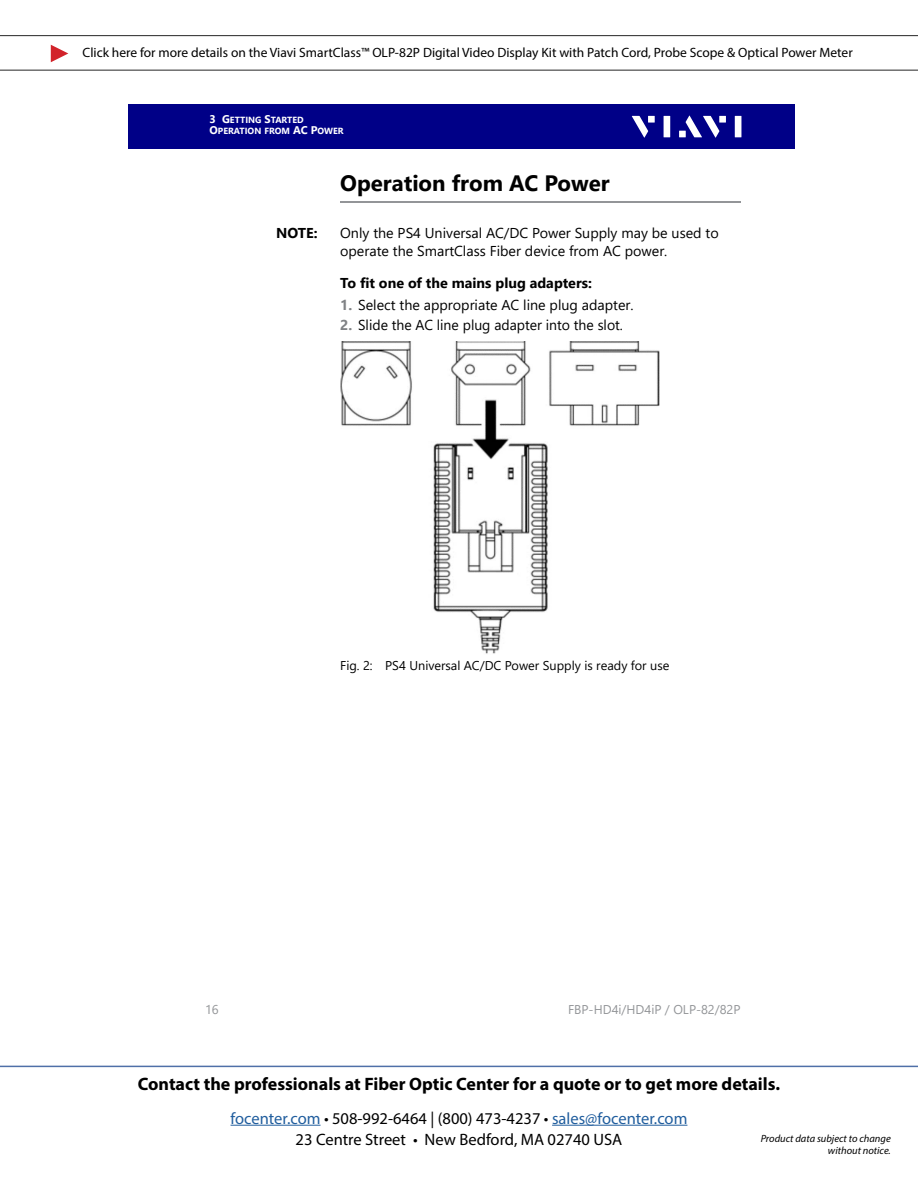
<style>
.page{position:relative;width:918px;height:1188px;background:#fff}
.page>*{position:absolute;margin:0;border:0;box-sizing:border-box;transform-origin:0 0}
.t1{font:700 22.2px "Segoe UI";color:#000}
.t2{font:700 18px "Myriad Pro";color:#000}
.t3{font:16.5px "Myriad Pro";color:#215e9e}
.t4{font:16.5px "Myriad Pro";color:#000}
.t5{font:14.25px/17.4px "Segoe UI";color:#000}
.t6{font:700 14.25px "Segoe UI";color:#000}
.t7{font:13.5px "Myriad Pro";color:#000}
.t8{font:12.75px "Segoe UI";color:#000}
.t9{font:12.75px "Segoe UI";color:#939598}
.t10{font:italic 10.5px/12.6px "Myriad Pro";color:#000;text-align:right}
.t11{font:700 8.85px/11.2px "Segoe UI";color:#fff}
.s1{font-size:11.1px}
.s2{font-weight:700;color:#808285}
.s3{color:#000}
</style>
<div class="page">
<hr style="left:231px;top:1125px;width:90px;height:1px;background:#215e9e">
<hr style="left:552px;top:1125px;width:135px;height:1px;background:#215e9e">
<hr style="left:0;top:1066px;width:918px;height:1px;background:#4f70a8">
<hr style="left:0;top:70px;width:918px;height:1px;background:#262626">
<svg style="left:51px;top:45px;width:17px;height:17px"></svg>
<hr style="left:0;top:35px;width:918px;height:1px;background:#262626">
<div style="left:129px;top:104px;width:666px;height:45px;background:#000087"></div>
<svg style="left:632px;top:116px;width:16px;height:22px"></svg>
<div style="left:648px;top:116px;width:7px;height:7px;background:#fff"></div>
<div style="left:664px;top:116px;width:6px;height:21px;background:#fff"></div>
<div style="left:719px;top:116px;width:7px;height:7px;background:#fff"></div>
<div style="left:735px;top:116px;width:6px;height:21px;background:#fff"></div>
<svg style="left:686px;top:116px;width:33px;height:22px"></svg>
<div style="left:679px;top:131px;width:7px;height:6px;background:#fff"></div>
<hr style="left:341px;top:201px;width:400px;height:2px;background:#939598">
<img style="left:340px;top:342px;width:320px;height:312px">
<p class="t7" style="left:83px;top:44px;width:772px">Click here for more details on the Viavi SmartClass™ OLP-82P Digital Video Display Kit with Patch Cord, Probe Scope &amp; Optical Power Meter</p>
<p class="t11" style="left:210px;top:114px;width:136px"><span class="s1">3 G</span>ETTING <span class="s1">S</span>TARTED<br><span class="s1">O</span>PERATION FROM <span class="s1">AC P</span>OWER</p>
<h1 class="t1" style="left:340px;top:162px;width:271px">Operation from AC Power</h1>
<p class="t6" style="left:276px;top:220px;width:43px">NOTE:</p>
<p class="t5" style="left:340px;top:223px;width:380px">Only the PS4 Universal AC/DC Power Supply may be used to operate the SmartClass Fiber device from AC power.</p>
<p class="t6" style="left:340px;top:269px;width:253px">To fit one of the mains plug adapters:</p>
<p class="t5" style="left:340px;top:295px;width:295px"><span class="s2">1.</span> Select the appropriate AC line plug adapter.</p>
<p class="t5" style="left:340px;top:315px;width:284px"><span class="s2">2.</span> Slide the AC line plug adapter into the slot.</p>
<p class="t8" style="left:340px;top:654px;width:331px">Fig. 2: PS4 Universal AC/DC Power Supply is ready for use</p>
<p class="t9" style="left:205px;top:998px;width:15px">16</p>
<p class="t9" style="left:568px;top:998px;width:174px">FBP-HD4i/HD4iP / OLP-82/82P</p>
<p class="t2" style="left:138px;top:1072px;width:644px">Contact the professionals at Fiber Optic Center for a quote or to get more details.</p>
<p class="t3" style="left:231px;top:1108px;width:458px">focenter.com <span class="s3">• 508-992-6464 | (800) 473-4237 •</span> sales@focenter.com</p>
<p class="t4" style="left:296px;top:1129px;width:328px">23 Centre Street • New Bedford, MA 02740 USA</p>
<p class="t10" style="left:761px;top:1132px;width:132px">Product data subject to change without notice.</p>
</div>
